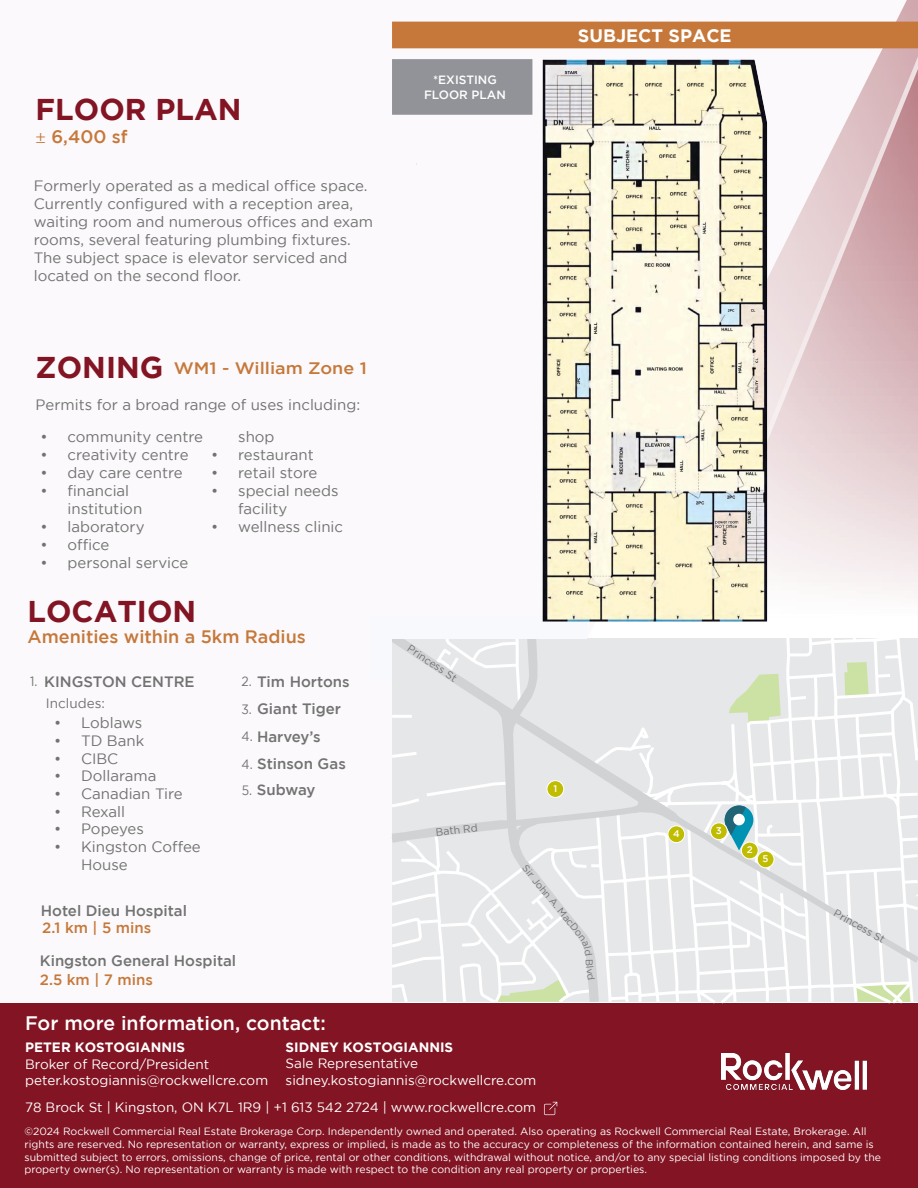
<style>
.page{position:relative;width:918px;height:1188px;background:#fff}
.page>*{position:absolute;margin:0;border:0;box-sizing:border-box;transform-origin:0 0}
.t1{font:700 30px "Gotham";color:#821423}
.t2{font:500 19.5px "Gotham";color:#fff}
.t3{font:500 18px "Gotham";color:#c6783a}
.t4{font:700 18px "Gotham";color:#fff}
.t5{font:500 16.65px "Gotham";color:#c6783a;scale:1.08 1}
.t6{font:15px/18px "Gotham";color:#717271}
.t7{font:500 15px "Gotham";color:#717271}
.t8{font:500 15px "Gotham";color:#c6783a}
.t9{font:13.5px "Gotham";color:#fff}
.t10{font:700 13.5px "Gotham";color:#fff}
.t11{font:13.5px "Gotham";color:#717271;scale:.9 1}
.t12{font:13.5px "Gotham";color:#717271}
.t13{font:500 12px "Gotham";color:#fff}
.t14{font:10.5px/12.6px "Gotham";color:#fff}
.t15{font:10.5px "Gotham";color:#717271}
.t16{font:9.75px "Gotham";color:#717271}
.t17{font:500 9.6px "Gotham";color:#fff}
.s1{font-family:"Minion Pro";font-weight:400}
</style>
<div class="page">
<svg style="left:907px;top:0;width:11px;height:591px;background:#d5b2b6"></svg>
<svg style="left:392px;top:0;width:515px;height:611px"></svg>
<div style="left:0;top:1003px;width:918px;height:185px;background:#821423"></div>
<img style="left:722px;top:1053px;width:145px;height:36px">
<svg style="left:544px;top:1102px;width:13px;height:13px"></svg>
<svg style="left:391px;top:611px;width:527px;height:393px"></svg>
<svg style="left:725px;top:805px;width:28px;height:45px"></svg>
<div style="left:733px;top:814px;width:12px;height:11px;background:#fff;border-radius:50%"></div>
<div style="left:711px;top:823px;width:16px;height:17px;background:#c0bc00;border-radius:50%"></div>
<div style="left:710px;top:822px;width:18px;height:18px;border:1px solid #fff;border-radius:50%"></div>
<div style="left:668px;top:826px;width:17px;height:17px;background:#c0bc00;border-radius:50%"></div>
<div style="left:667px;top:825px;width:18px;height:18px;border:1px solid #fff;border-radius:50%"></div>
<div style="left:757px;top:851px;width:17px;height:17px;background:#c0bc00;border-radius:50%"></div>
<div style="left:757px;top:850px;width:18px;height:18px;border:1px solid #fff;border-radius:50%"></div>
<div style="left:741px;top:842px;width:17px;height:17px;background:#c0bc00;border-radius:50%"></div>
<div style="left:741px;top:842px;width:18px;height:17px;border:1px solid #fff;border-radius:50%"></div>
<div style="left:392px;top:22px;width:526px;height:26px;background:#c6783a"></div>
<div style="left:547px;top:781px;width:17px;height:16px;background:#c0bc00;border-radius:50%"></div>
<div style="left:546px;top:780px;width:18px;height:18px;border:1px solid #fff;border-radius:50%"></div>
<div style="left:370px;top:616px;width:22px;height:65px;background:#f8f9fd"></div>
<div style="left:385px;top:616px;width:201px;height:22px;background:#f8f9fd"></div>
<div style="left:392px;top:59px;width:140px;height:56px;background:#929398;border:6px solid #929398"></div>
<img style="left:542px;top:59px;width:225px;height:563px">
<svg style="left:496px;top:919px;width:99px;height:83px;background:#e5e7e3"></svg>
<p class="t1" style="left:36px;top:92px;width:207px">FLOOR PLAN</p>
<p class="t3" style="left:36px;top:127px;width:93px"><span class="s1">±</span> 6,400 sf</p>
<p class="t6" style="left:34px;top:177px;width:335px">Formerly operated as a medical office space.</p>
<p class="t6" style="left:34px;top:195px;width:341px">Currently configured with a reception area, waiting room and numerous offices and exam rooms, several featuring plumbing fixtures.<br>The subject space is elevator serviced and located on the second floor.</p>
<p class="t13" style="left:433px;top:73px;width:65px">*EXISTING</p>
<p class="t13" style="left:424px;top:87px;width:83px">FLOOR PLAN</p>
<p class="t4" style="left:578px;top:25px;width:155px">SUBJECT SPACE</p>
<p class="t1" style="left:36px;top:350px;width:129px">ZONING</p>
<p class="t5" style="left:174px;top:359px;width:180px">WM1 - William Zone 1</p>
<p class="t6" style="left:36px;top:395px;width:326px">Permits for a broad range of uses including:</p>
<p class="t6" style="left:40px;top:428px;width:164px">• community centre</p>
<p class="t6" style="left:40px;top:446px;width:150px">• creativity centre</p>
<p class="t6" style="left:40px;top:464px;width:144px">• day care centre</p>
<p class="t6" style="left:68px;top:482px;width:76px;text-indent:-27px">• financial institution</p>
<p class="t6" style="left:40px;top:518px;width:106px">• laboratory</p>
<p class="t6" style="left:40px;top:536px;width:70px">• office</p>
<p class="t6" style="left:40px;top:554px;width:149px">• personal service</p>
<p class="t6" style="left:238px;top:428px;width:38px">shop</p>
<p class="t6" style="left:211px;top:446px;width:104px">• restaurant</p>
<p class="t6" style="left:211px;top:464px;width:108px">• retail store</p>
<p class="t6" style="left:238px;top:482px;width:102px;text-indent:-27px">• special needs facility</p>
<p class="t6" style="left:211px;top:518px;width:133px">• wellness clinic</p>
<p class="t1" style="left:28px;top:594px;width:170px">LOCATION</p>
<p class="t3" style="left:28px;top:627px;width:280px">Amenities within a 5km Radius</p>
<p class="t7" style="left:44px;top:673px;width:152px">KINGSTON CENTRE</p>
<p class="t7" style="left:257px;top:673px;width:94px">Tim Hortons</p>
<p class="t11" style="left:30px;top:674px;width:10px">1.</p>
<p class="t11" style="left:242px;top:674px;width:13px">2.</p>
<p class="t11" style="left:242px;top:701px;width:13px">3.</p>
<p class="t11" style="left:242px;top:729px;width:14px">4.</p>
<p class="t11" style="left:242px;top:757px;width:14px">4.</p>
<p class="t11" style="left:242px;top:783px;width:13px">5.</p>
<p class="t12" style="left:46px;top:695px;width:60px">Includes:</p>
<p class="t7" style="left:257px;top:700px;width:85px">Giant Tiger</p>
<p class="t7" style="left:257px;top:728px;width:65px">Harvey’s</p>
<p class="t7" style="left:257px;top:756px;width:90px">Stinson Gas</p>
<p class="t7" style="left:257px;top:782px;width:60px">Subway</p>
<p class="t6" style="left:54px;top:714px;width:90px">• Loblaws</p>
<p class="t6" style="left:54px;top:732px;width:92px">• TD Bank</p>
<p class="t6" style="left:54px;top:750px;width:66px">• CIBC</p>
<p class="t6" style="left:54px;top:767px;width:104px">• Dollarama</p>
<p class="t6" style="left:54px;top:785px;width:130px">• Canadian Tire</p>
<p class="t6" style="left:54px;top:803px;width:73px">• Rexall</p>
<p class="t6" style="left:54px;top:820px;width:91px">• Popeyes</p>
<p class="t6" style="left:81px;top:838px;width:121px;text-indent:-27px">• Kingston Coffee<br>House</p>
<p class="t7" style="left:41px;top:902px;width:148px">Hotel Dieu Hospital</p>
<p class="t8" style="left:42px;top:919px;width:111px">2.1 km | 5 mins</p>
<p class="t8" style="left:40px;top:971px;width:114px">2.5 km | 7 mins</p>
<p class="t7" style="left:40px;top:953px;width:198px">Kingston General Hospital</p>
<p class="t15" style="left:412px;top:642px;width:58px;rotate:34deg">Princess St</p>
<p class="t15" style="left:435px;top:826px;width:43px;rotate:-6deg">Bath Rd</p>
<p class="t17" style="left:553px;top:783px;width:5px">1</p>
<p class="t16" style="left:528px;top:863px;width:71px;rotate:50deg">Sir John A. Ma</p>
<p class="t2" style="left:25px;top:1012px;width:302px">For more information, contact:</p>
<p class="t10" style="left:25px;top:1040px;width:162px">PETER KOSTOGIANNIS</p>
<p class="t9" style="left:25px;top:1056px;width:186px">Broker of Record/President</p>
<p class="t9" style="left:25px;top:1073px;width:245px">peter.kostogiannis@rockwellcre.com</p>
<p class="t10" style="left:286px;top:1040px;width:169px">SIDNEY KOSTOGIANNIS</p>
<p class="t9" style="left:286px;top:1056px;width:134px">Sale Representative</p>
<p class="t9" style="left:286px;top:1072px;width:252px">sidney.kostogiannis@rockwellcre.com</p>
<p class="t9" style="left:25px;top:1100px;width:512px">78 Brock St | Kingston, ON K7L 1R9 | +1 613 542 2724 | www.rockwellcre.com</p>
<p class="t17" style="left:673px;top:828px;width:8px">4</p>
<p class="t17" style="left:716px;top:825px;width:7px">3</p>
<p class="t17" style="left:747px;top:844px;width:7px">2</p>
<p class="t17" style="left:763px;top:853px;width:8px">5</p>
<p class="t15" style="left:838px;top:907px;width:58px;rotate:30deg">Princess St</p>
<p class="t14" style="left:25px;top:1125px;width:858px">©2024 Rockwell Commercial Real Estate Brokerage Corp. Independently owned and operated. Also operating as Rockwell Commercial Real Estate, Brokerage. All rights are reserved. No representation or warranty, express or implied, is made as to the accuracy or completeness of the information contained herein, and same is submitted subject to errors, omissions, change of price, rental or other conditions, withdrawal without notice, and/or to any special listing conditions imposed by the property owner(s). No representation or warranty is made with respect to the condition any real property or properties.</p>
</div>
